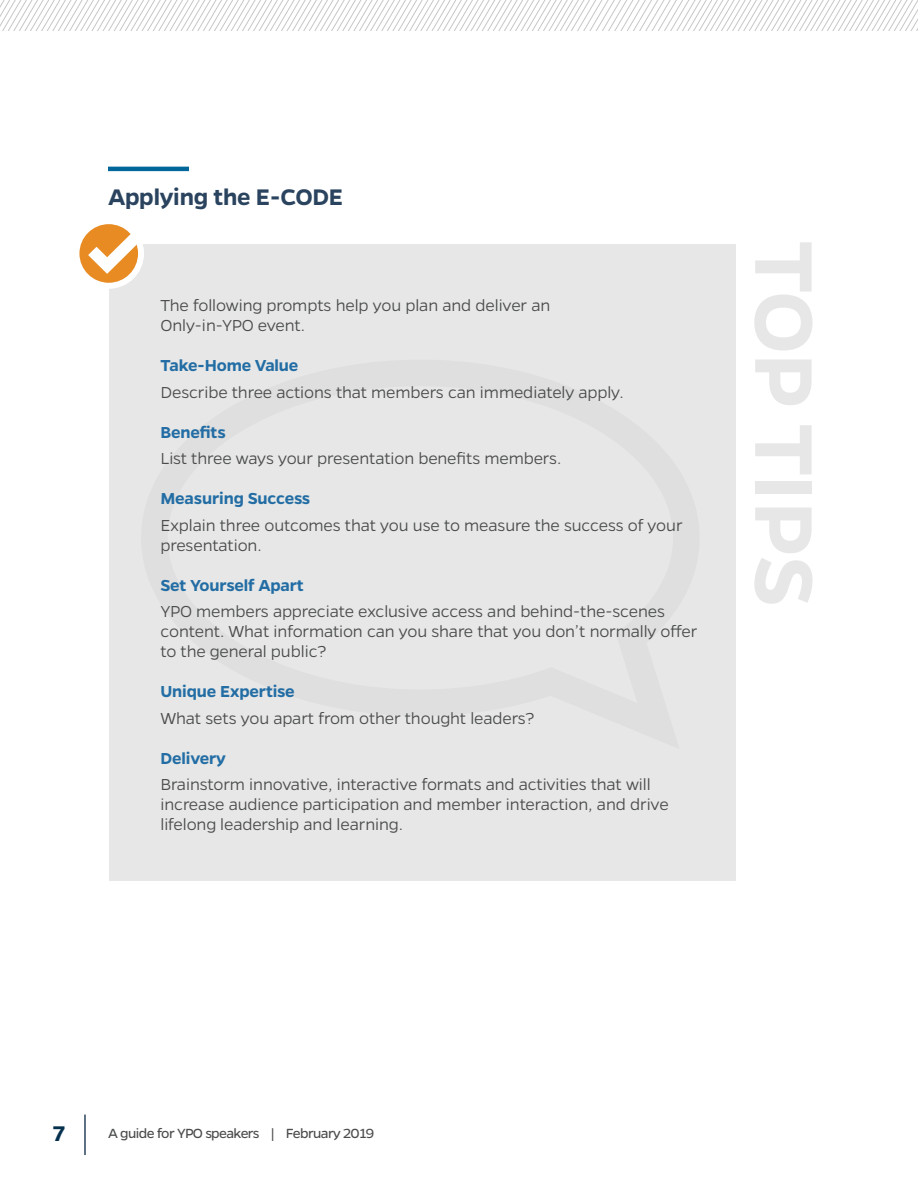
<style>
.page{position:relative;width:918px;height:1188px;background:#fff}
.page>*{position:absolute;margin:0;border:0;box-sizing:border-box;transform-origin:0 0}
.t1{font:600 92.55px "Gentona";letter-spacing:-.01em;color:#e6e7e6}
.t2{font:600 25.5px "Gentona";letter-spacing:-.01em;color:#2a435e}
.t3{font:600 24px "Gentona";color:#05314e}
.t4{font:300 18px/19.8px "Gentona";letter-spacing:-.01em;color:#4b4c4d}
.t5{font:600 18px "Gentona";letter-spacing:-.01em;color:#236da5}
.t6{font:15px "Gentona";letter-spacing:-.04em;color:#4b4c4d}
</style>
<div class="page">
<hr style="left:84px;top:1115px;width:2px;height:40px;background:#2a435e">
<svg style="left:0;top:0;width:918px;height:30px"></svg>
<div style="left:109px;top:244px;width:627px;height:637px;background:#e6e7e6"></div>
<svg style="left:76px;top:221px;width:65px;height:65px"></svg>
<div style="left:73px;top:218px;width:71px;height:71px;border:6px solid #fff;border-radius:50%"></div>
<svg style="left:88px;top:228px;width:56px;height:46px"></svg>
<hr style="left:108px;top:167px;width:81px;height:4px;background:#01669a">
<h2 class="t2" style="left:108px;top:182px;width:237px">Applying the E-CODE</h2>
<p class="t4" style="left:160px;top:296px;width:391px">The following prompts help you plan and deliver an<br>Only-in-YPO event.</p>
<p class="t5" style="left:160px;top:355px;width:139px">Take-Home Value</p>
<p class="t4" style="left:160px;top:382px;width:465px">Describe three actions that members can immediately apply.</p>
<p class="t5" style="left:160px;top:422px;width:67px">Benefits</p>
<p class="t4" style="left:160px;top:449px;width:402px">List three ways your presentation benefits members.</p>
<p class="t5" style="left:160px;top:488px;width:151px">Measuring Success</p>
<p class="t4" style="left:160px;top:515px;width:524px">Explain three outcomes that you use to measure the success of your presentation.</p>
<p class="t5" style="left:160px;top:575px;width:145px">Set Yourself Apart</p>
<p class="t4" style="left:160px;top:602px;width:538px">YPO members appreciate exclusive access and behind-the-scenes content. What information can you share that you don’t normally offer to the general public?</p>
<p class="t5" style="left:160px;top:681px;width:136px">Unique Expertise</p>
<p class="t4" style="left:160px;top:708px;width:376px">What sets you apart from other thought leaders?</p>
<p class="t5" style="left:160px;top:748px;width:67px">Delivery</p>
<p class="t4" style="left:160px;top:774px;width:510px">Brainstorm innovative, interactive formats and activities that will increase audience participation and member interaction, and drive lifelong leadership and learning.</p>
<h1 class="t1" style="left:837px;top:241px;width:369px;rotate:90deg">TOP TIPS</h1>
<h3 class="t3" style="left:53px;top:1120px;width:13px">7</h3>
<p class="t6" style="left:108px;top:1125px;width:268px">A guide for YPO speakers | February 2019</p>
</div>
